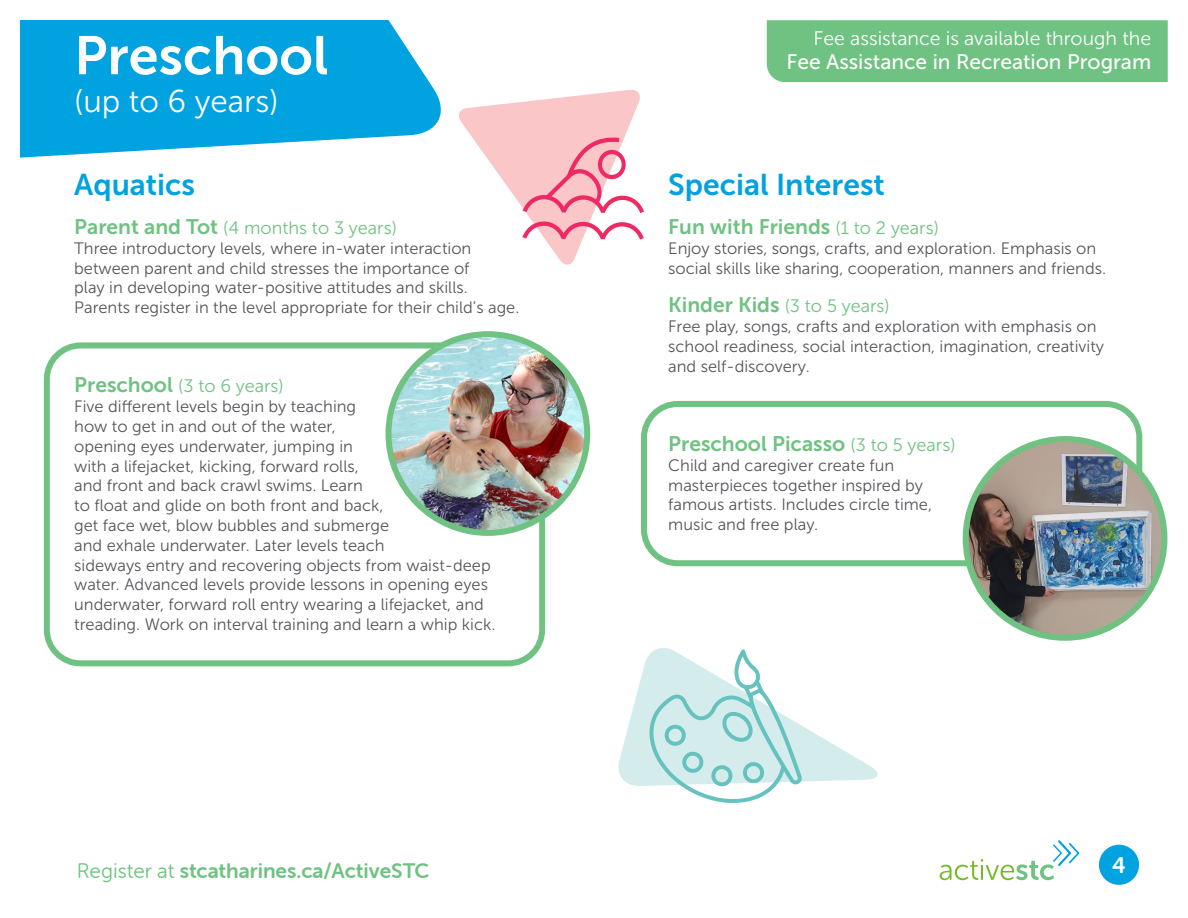
<style>
.page{position:relative;width:1188px;height:918px;background:#fff}
.page>*{position:absolute;margin:0;border:0;box-sizing:border-box;transform-origin:0 0}
.program_header__H1{font:54px "Museo Sans 700";color:#fff}
.age__H1{font:31.5px "Museo Sans 300";color:#fff}
.subject__H2{font:30px "Museo Sans 700";color:#00a2e0}
.t1{font:22.5px "Museo Sans Rounded 700";color:#fff}
.t2{font:21px "Museo Sans Rounded 700";color:#6fc282}
.t3{font:21px "Museo Sans 500";color:#fff}
.programs__P__space_before{font:21px "Museo Sans 700";color:#6fc282}
.programs__P{font:21px "Museo Sans 700";color:#6fc282}
.t4{font:19.5px "Museo Sans 300";color:#fff}
.programs__P-2{font:18px "Museo Sans 300";color:#6fc282}
.programs__P__space_before-2{font:18px "Museo Sans 300";color:#6fc282}
.body__P{font:16.5px/19.8px "Museo Sans 300";color:#54565b}
.s1{font-family:"Museo Sans 700";font-size:21px}
.s2{font-family:"Museo Sans 300";font-size:18px}
.s3{font-family:"Museo Sans Rounded 300"}
</style>
<div class="page">
<svg style="left:940px;top:840px;width:139px;height:40px"></svg>
<svg style="left:20px;top:20px;width:421px;height:138px;background:#21aee4"></svg>
<div style="left:1099px;top:845px;width:40px;height:40px;background:#00a2e0;border-radius:50%"></div>
<div style="left:767px;top:20px;width:401px;height:62px;background:#6fc282"></div>
<svg style="left:459px;top:90px;width:185px;height:175px"></svg>
<div style="left:44px;top:342px;width:501px;height:324px;border:6px solid #6fc282;border-radius:34px"></div>
<img style="left:388px;top:334px;width:199px;height:199px;border-radius:99px">
<div style="left:385px;top:331px;width:205px;height:205px;border:6px solid #6fc282;border-radius:50%"></div>
<div style="left:641px;top:401px;width:501px;height:165px;border:6px solid #6fc282;border-radius:34px"></div>
<img style="left:966px;top:439px;width:198px;height:199px;border-radius:99px">
<div style="left:963px;top:436px;width:204px;height:205px;border:6px solid #6fc282;border-radius:50%"></div>
<svg style="left:618px;top:648px;width:260px;height:155px"></svg>
<h1 class="program_header__H1" style="left:74px;top:26px;width:256px">Preschool</h1>
<h1 class="age__H1" style="left:74px;top:84px;width:206px">(up to 6 years)</h1>
<h2 class="subject__H2" style="left:74px;top:168px;width:122px">Aquatics</h2>
<p class="programs__P-2" style="left:74px;top:218px;width:324px"><span class="s1">Parent and Tot</span> (4 months to 3 years)</p>
<p class="body__P" style="left:74px;top:238px;width:447px">Three introductory levels, where in-water interaction between parent and child stresses the importance of<br>play in developing water-positive attitudes and skills.<br>Parents register in the level appropriate for their child’s age.</p>
<p class="programs__P__space_before-2" style="left:74px;top:377px;width:211px"><span class="s1">Preschool</span> (3 to 6 years)</p>
<p class="body__P" style="left:74px;top:397px;width:423px">Five different levels begin by teaching<br>how to get in and out of the water,<br>opening eyes underwater, jumping in<br>with a lifejacket, kicking, forward rolls,<br>and front and back crawl swims. Learn<br>to float and glide on both front and back,<br>get face wet, blow bubbles and submerge<br>and exhale underwater. Later levels teach<br>sideways entry and recovering objects from waist-deep water. Advanced levels provide lessons in opening eyes underwater, forward roll entry wearing a lifejacket, and treading. Work on interval training and learn a whip kick.</p>
<p class="t4" style="left:813px;top:28px;width:339px">Fee assistance is available through the</p>
<p class="t3" style="left:787px;top:50px;width:366px">Fee Assistance in Recreation Program</p>
<h2 class="subject__H2" style="left:668px;top:168px;width:218px">Special Interest</h2>
<p class="programs__P" style="left:668px;top:215px;width:272px">Fun with Friends <span class="s2">(1 to 2 years)</span></p>
<p class="body__P" style="left:668px;top:238px;width:439px">Enjoy stories, songs, crafts, and exploration. Emphasis on social skills like sharing, cooperation, manners and friends.</p>
<p class="programs__P-2" style="left:668px;top:296px;width:223px"><span class="s1">Kinder Kids</span> (3 to 5 years)</p>
<p class="body__P" style="left:668px;top:317px;width:437px">Free play, songs, crafts and exploration with emphasis on school readiness, social interaction, imagination, creativity and self-discovery.</p>
<p class="programs__P__space_before" style="left:668px;top:432px;width:289px">Preschool Picasso <span class="s2">(3 to 5 years)</span></p>
<p class="body__P" style="left:668px;top:455px;width:265px">Child and caregiver create fun masterpieces together inspired by famous artists. Includes circle time, music and free play.</p>
<p class="t2" style="left:77px;top:860px;width:354px"><span class="s3">Register at</span> stcatharines.ca/ActiveSTC</p>
<h3 class="t1" style="left:1112px;top:853px;width:15px">4</h3>
</div>
